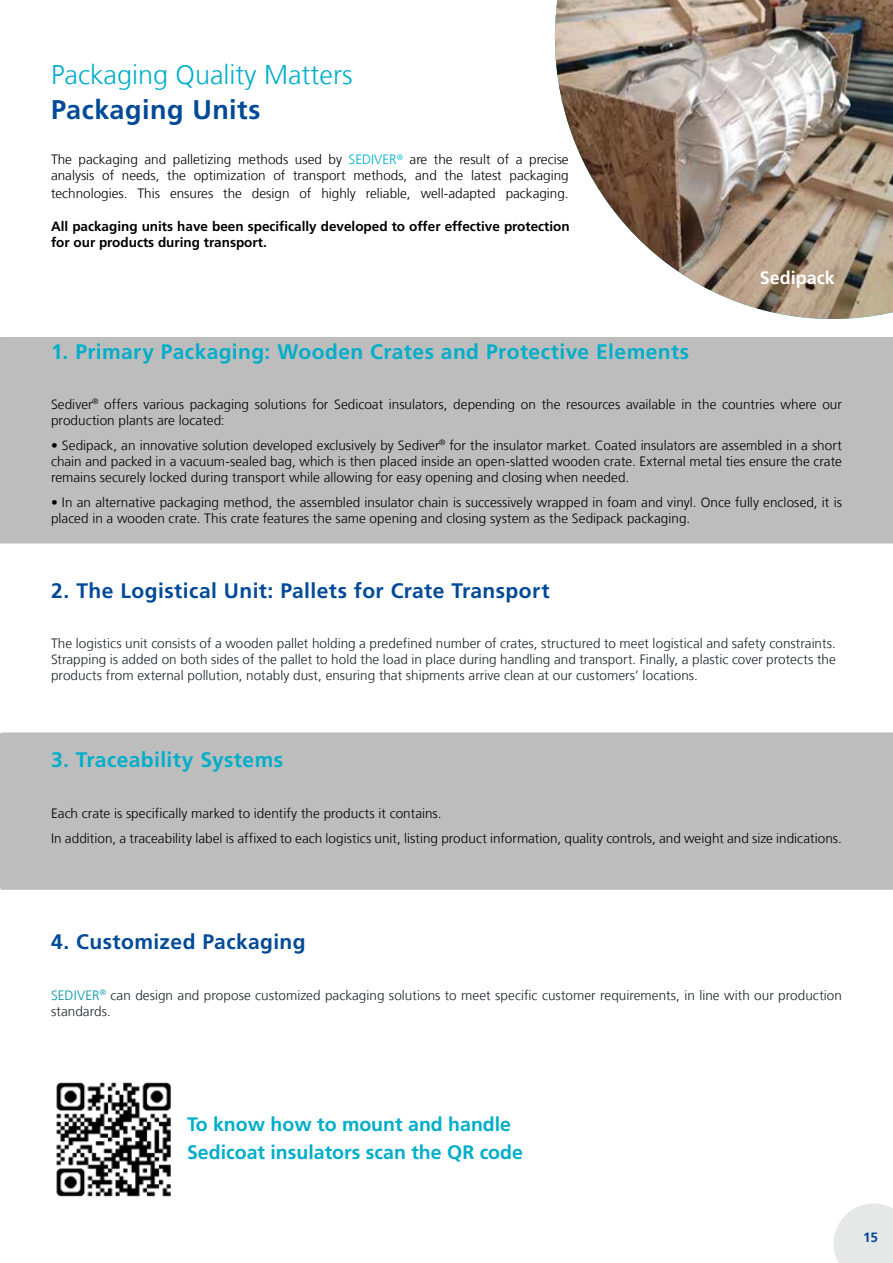
<style>
.page{position:relative;width:893px;height:1263px;background:#fff}
.page>*{position:absolute;margin:0;border:0;box-sizing:border-box;transform-origin:0 0}
.t1{font:300 27px "Frutiger LT Com";color:#00aeca}
.t2{font:700 27px "Frutiger LT Com";letter-spacing:.015em;color:#004a98}
.t3{font:700 21px "Frutiger LT Com";letter-spacing:.02em;color:#00aeca}
.t4{font:700 21px "Frutiger LT Com";letter-spacing:.02em;color:#004a98}
.t5{font:700 19.5px/27.6px "Frutiger LT Com";color:#00aeca}
.t6{font:700 18px "Frutiger LT Com";color:#fff}
.t7{font:300 13.5px/16.2px "Frutiger LT Com";color:#000}
.t8{font:300 13.5px/16.2px "Frutiger LT Com";letter-spacing:.005em;color:#192226;text-align:justify}
.t9{font:700 13.5px/16.2px "Frutiger LT Com";color:#000}
.t10{font:700 13.5px "Frutiger LT Com";color:#004a98}
.s1{color:#00aeca}
.s2{color:#0094aa}
</style>
<div class="page">
<svg style="left:833px;top:1203px;width:60px;height:60px;background:#e9eaea"></svg>
<div style="left:0;top:337px;width:893px;height:206px;background:#bdbdbd"></div>
<div style="left:0;top:732px;width:893px;height:158px;background:#bdbdbd"></div>
<img style="left:56px;top:1082px;width:115px;height:115px">
<img style="left:555px;top:0;width:338px;height:319px">
<h1 class="t1" style="left:51px;top:59px;width:303px">Packaging Quality Matters</h1>
<h1 class="t2" style="left:51px;top:94px;width:211px">Packaging Units</h1>
<p class="t7" style="left:51px;top:151px;width:519px;line-height:16.6px;text-align:justify">The packaging and palletizing methods used by <span class="s1">SEDIVER</span><sup>®</sup> are the result of a precise analysis of needs, the optimization of transport methods, and the latest packaging technologies. This ensures the design of highly reliable, well-adapted packaging.</p>
<p class="t9" style="left:51px;top:219px;width:520px">All packaging units have been specifically developed to offer effective protection for our products during transport.</p>
<h3 class="t6" style="left:760px;top:267px;width:77px">Sedipack</h3>
<h2 class="t3" style="left:51px;top:340px;width:640px">1. Primary Packaging: Wooden Crates and Protective Elements</h2>
<p class="t7" style="left:51px;top:396px;width:792px">Sediver<sup>®</sup> offers various packaging solutions for Sedicoat insulators, depending on the resources available in the countries where our production plants are located:</p>
<p class="t7" style="left:51px;top:437px;width:792px;text-align:justify">• Sedipack, an innovative solution developed exclusively by Sediver<sup>®</sup> for the insulator market. Coated insulators are assembled in a short chain and packed in a vacuum-sealed bag, which is then placed inside an open-slatted wooden crate. External metal ties ensure the crate remains securely locked during transport while allowing for easy opening and closing when needed.</p>
<p class="t7" style="left:51px;top:494px;width:792px">• In an alternative packaging method, the assembled insulator chain is successively wrapped in foam and vinyl. Once fully enclosed, it is placed in a wooden crate. This crate features the same opening and closing system as the Sedipack packaging.</p>
<h2 class="t4" style="left:51px;top:578px;width:500px">2. The Logistical Unit: Pallets for Crate Transport</h2>
<p class="t8" style="left:51px;top:635px;width:786px">The logistics unit consists of a wooden pallet holding a predefined number of crates, structured to meet logistical and safety constraints.<br>Strapping is added on both sides of the pallet to hold the load in place during handling and transport. Finally, a plastic cover protects the products from external pollution, notably dust, ensuring that shipments arrive clean at our customers’ locations.</p>
<h2 class="t3" style="left:51px;top:747px;width:234px">3. Traceability Systems</h2>
<p class="t7" style="left:51px;top:800px;width:792px;line-height:25.7px">Each crate is specifically marked to identify the products it contains.<br>In addition, a traceability label is affixed to each logistics unit, listing product information, quality controls, and weight and size indications.</p>
<h2 class="t4" style="left:51px;top:930px;width:256px">4. Customized Packaging</h2>
<p class="t8" style="left:51px;top:987px;width:792px"><span class="s2">SEDIVER</span><sup>®</sup> can design and propose customized packaging solutions to meet specific customer requirements, in line with our production standards.</p>
<h3 class="t5" style="left:187px;top:1111px;width:337px">To know how to mount and handle<br>Sedicoat insulators scan the QR code</h3>
<p class="t10" style="left:863px;top:1230px;width:17px">15</p>
</div>
